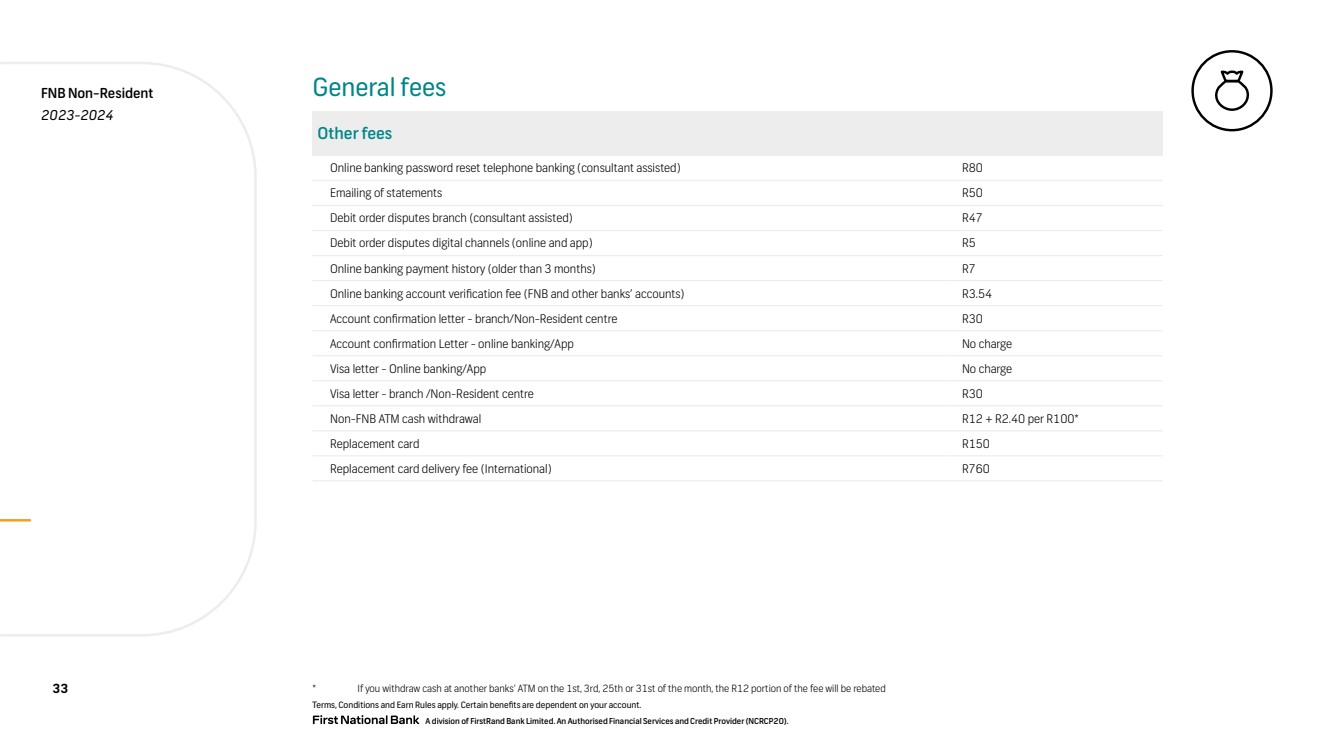
<style>
.page{position:relative;width:1323px;height:745px;background:#fff}
.page>*{position:absolute;margin:0;border:0;box-sizing:border-box;transform-origin:0 0}
.t1{font:25px "FNB Sans";color:#008689}
.t2{font:500 16.25px "FNB Sans";color:#008689}
.t3{font:500 13.75px "FNB Sans";color:#000}
.t4{font:italic 13.75px "FNB Sans";color:#000}
.t5{font:700 12.5px "FNB Sans";color:#000}
.t6{font:300 11.88px "FNB Sans";color:#000}
.t7{font:300 10px "FNB Sans";color:#000}
.t8{font:8.75px "FNB Sans";color:#000}
.t9{font:500 8.12px "FNB Sans";color:#000}
</style>
<div class="page">
<svg style="left:313px;top:715px;width:106px;height:8px"></svg>
<div style="left:312px;top:111px;width:850px;height:44px;background:#ededed"></div>
<hr style="left:312px;top:355px;width:632px;height:1px;background:#ededed">
<hr style="left:944px;top:355px;width:219px;height:1px;background:#ededed">
<hr style="left:312px;top:380px;width:632px;height:1px;background:#ededed">
<hr style="left:944px;top:380px;width:219px;height:1px;background:#ededed">
<hr style="left:312px;top:405px;width:632px;height:1px;background:#ededed">
<hr style="left:944px;top:405px;width:219px;height:1px;background:#ededed">
<hr style="left:312px;top:430px;width:632px;height:1px;background:#ededed">
<hr style="left:944px;top:430px;width:219px;height:1px;background:#ededed">
<hr style="left:312px;top:455px;width:632px;height:1px;background:#ededed">
<hr style="left:944px;top:455px;width:219px;height:1px;background:#ededed">
<hr style="left:312px;top:480px;width:632px;height:1px;background:#ededed">
<hr style="left:944px;top:480px;width:219px;height:1px;background:#ededed">
<hr style="left:312px;top:205px;width:632px;height:1px;background:#ededed">
<hr style="left:944px;top:205px;width:219px;height:1px;background:#ededed">
<hr style="left:312px;top:230px;width:632px;height:1px;background:#ededed">
<hr style="left:944px;top:230px;width:219px;height:1px;background:#ededed">
<hr style="left:312px;top:255px;width:632px;height:1px;background:#ededed">
<hr style="left:944px;top:255px;width:219px;height:1px;background:#ededed">
<hr style="left:312px;top:280px;width:632px;height:1px;background:#ededed">
<hr style="left:944px;top:280px;width:219px;height:1px;background:#ededed">
<hr style="left:312px;top:305px;width:632px;height:1px;background:#ededed">
<hr style="left:944px;top:305px;width:219px;height:1px;background:#ededed">
<hr style="left:312px;top:330px;width:632px;height:1px;background:#ededed">
<hr style="left:944px;top:330px;width:219px;height:1px;background:#ededed">
<hr style="left:312px;top:180px;width:632px;height:1px;background:#ededed">
<hr style="left:944px;top:180px;width:219px;height:1px;background:#ededed">
<svg style="left:0;top:62px;width:257px;height:575px"></svg>
<div style="left:1191px;top:50px;width:81px;height:81px;border:2px solid #000;border-radius:50%"></div>
<svg style="left:1215px;top:70px;width:34px;height:41px"></svg>
<p class="t3" style="left:41px;top:84px;width:114px">FNB Non-Resident</p>
<p class="t4" style="left:41px;top:106px;width:74px">2023-2024</p>
<p class="t5" style="left:52px;top:680px;width:18px">33</p>
<h1 class="t1" style="left:312px;top:72px;width:135px">General fees</h1>
<h2 class="t2" style="left:317px;top:123px;width:76px">Other fees</h2>
<p class="t6" style="left:330px;top:161px;width:352px">Online banking password reset telephone banking (consultant assisted)</p>
<p class="t6" style="left:962px;top:161px;width:22px">R80</p>
<p class="t6" style="left:330px;top:186px;width:114px">Emailing of statements</p>
<p class="t6" style="left:962px;top:186px;width:22px">R50</p>
<p class="t6" style="left:330px;top:211px;width:244px">Debit order disputes branch (consultant assisted)</p>
<p class="t6" style="left:962px;top:211px;width:22px">R47</p>
<p class="t6" style="left:330px;top:236px;width:264px">Debit order disputes digital channels (online and app)</p>
<p class="t6" style="left:962px;top:236px;width:15px">R5</p>
<p class="t6" style="left:330px;top:261px;width:267px">Online banking payment history (older than 3 months)</p>
<p class="t6" style="left:962px;top:261px;width:15px">R7</p>
<p class="t6" style="left:330px;top:286px;width:356px">Online banking account verification fee (FNB and other banks’ accounts)</p>
<p class="t6" style="left:962px;top:286px;width:32px">R3.54</p>
<p class="t6" style="left:330px;top:311px;width:289px">Account confirmation letter - branch/Non-Resident centre</p>
<p class="t6" style="left:962px;top:311px;width:22px">R30</p>
<p class="t6" style="left:330px;top:336px;width:245px">Account confirmation Letter - online banking/App</p>
<p class="t6" style="left:962px;top:336px;width:52px">No charge</p>
<p class="t6" style="left:330px;top:361px;width:158px">Visa letter - Online banking/App</p>
<p class="t6" style="left:962px;top:361px;width:52px">No charge</p>
<p class="t6" style="left:330px;top:386px;width:205px">Visa letter - branch /Non-Resident centre</p>
<p class="t6" style="left:962px;top:386px;width:22px">R30</p>
<p class="t6" style="left:330px;top:411px;width:153px">Non-FNB ATM cash withdrawal</p>
<p class="t6" style="left:962px;top:411px;width:118px">R12 + R2.40 per R100*</p>
<p class="t6" style="left:330px;top:436px;width:91px">Replacement card</p>
<p class="t6" style="left:962px;top:436px;width:30px">R150</p>
<p class="t6" style="left:330px;top:461px;width:223px">Replacement card delivery fee (International)</p>
<p class="t6" style="left:962px;top:461px;width:30px">R760</p>
<p class="t7" style="left:312px;top:682px;width:5px">*</p>
<p class="t7" style="left:358px;top:682px;width:530px">If you withdraw cash at another banks’ ATM on the 1st, 3rd, 25th or 31st of the month, the R12 portion of the fee will be rebated</p>
<p class="t8" style="left:312px;top:699px;width:330px">Terms, Conditions and Earn Rules apply. Certain benefits are dependent on your account.</p>
<p class="t9" style="left:426px;top:715px;width:365px">A division of FirstRand Bank Limited. An Authorised Financial Services and Credit Provider (NCRCP20).</p>
</div>
